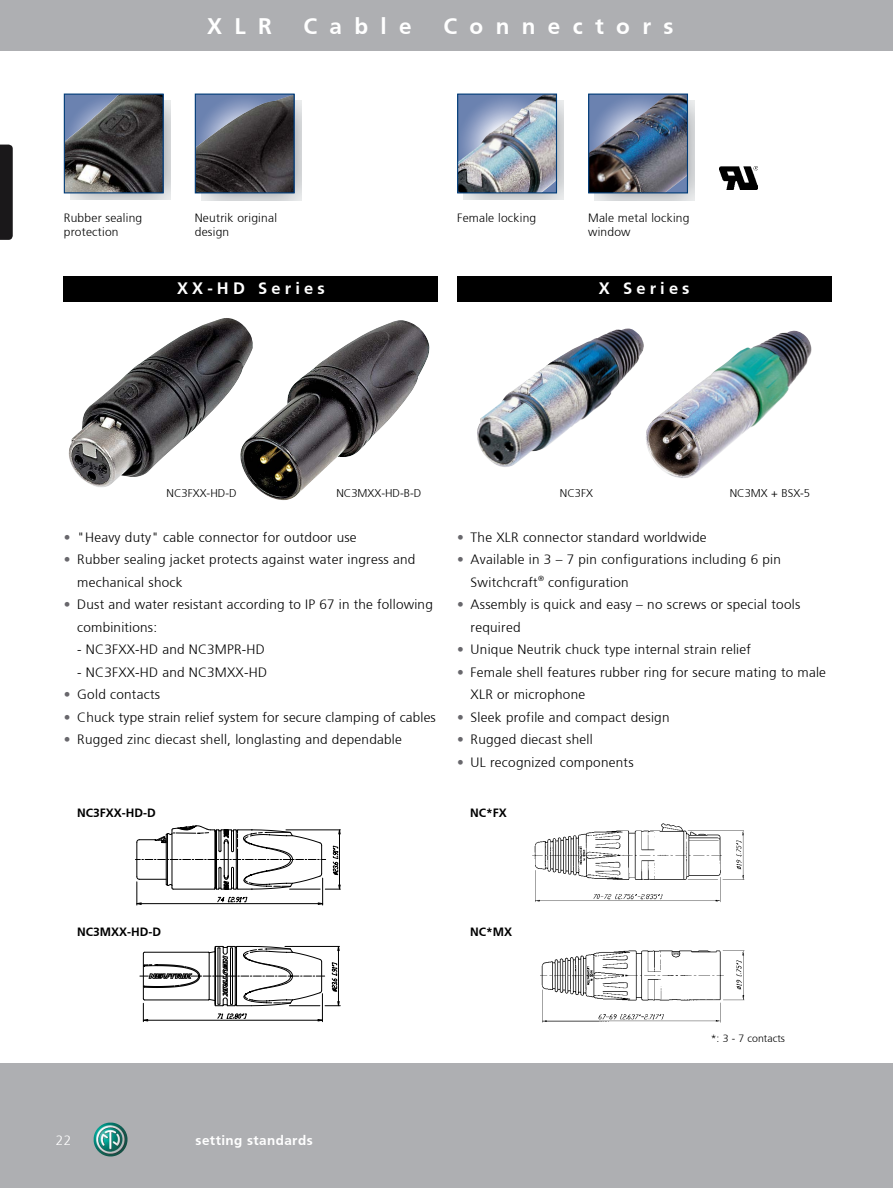
<style>
.page{position:relative;width:893px;height:1188px;background:#fff}
.page>*{position:absolute;margin:0;border:0;box-sizing:border-box;transform-origin:0 0}
.t1{font:700 22.5px "Frutiger";letter-spacing:.55em;color:#fff}
.t2{font:700 16.5px "Frutiger";letter-spacing:.25em;color:#fff}
.t3{font:300 13.5px/22.5px "Frutiger";letter-spacing:.02em;color:#000}
.t4{font:700 13.5px "Frutiger";letter-spacing:.03em;color:#fff}
.t5{font:300 13.5px "Frutiger";color:#fff}
.t6{font:300 12px/14.4px "Frutiger";letter-spacing:.02em;color:#000}
.t7{font:700 12px "Frutiger";color:#000}
.t8{font:300 11.25px "Frutiger";color:#000}
.t9{font:300 10.5px "Frutiger";color:#000}
.s1{color:#68676c}
</style>
<div class="page">
<div style="left:0;top:0;width:893px;height:51px;background:#aeafb2"></div>
<div style="left:0;top:1063px;width:893px;height:125px;background:#aeafb2"></div>
<img style="left:94px;top:1123px;width:33px;height:33px">
<svg style="left:0;top:145px;width:13px;height:95px"></svg>
<svg style="left:135px;top:825px;width:206px;height:81px"></svg>
<svg style="left:139px;top:945px;width:202px;height:77px"></svg>
<div style="left:64px;top:276px;width:374px;height:26px;background:#000"></div>
<img style="left:70px;top:100px;width:100px;height:100px">
<img style="left:66px;top:96px;width:96px;height:95px">
<div style="left:64px;top:94px;width:100px;height:99px;border:1px solid #003c78"></div>
<img style="left:201px;top:100px;width:100px;height:100px">
<svg style="left:197px;top:148px;width:96px;height:43px;background:#322e30"></svg>
<img style="left:197px;top:96px;width:96px;height:52px">
<div style="left:195px;top:94px;width:100px;height:99px;border:1px solid #003c78"></div>
<div style="left:457px;top:276px;width:374px;height:26px;background:#000"></div>
<img style="left:477px;top:328px;width:167px;height:139px">
<img style="left:646px;top:331px;width:166px;height:147px">
<img style="left:463px;top:100px;width:100px;height:100px">
<img style="left:459px;top:96px;width:96px;height:95px">
<div style="left:457px;top:94px;width:100px;height:99px;border:1px solid #003c78"></div>
<img style="left:595px;top:100px;width:99px;height:100px">
<img style="left:590px;top:96px;width:96px;height:95px">
<div style="left:588px;top:94px;width:100px;height:99px;border:1px solid #003c78"></div>
<img style="left:532px;top:823px;width:213px;height:79px">
<img style="left:540px;top:950px;width:205px;height:73px">
<img style="left:68px;top:318px;width:171px;height:169px">
<img style="left:239px;top:320px;width:191px;height:180px">
<img style="left:720px;top:167px;width:38px;height:23px">
<h1 class="t1" style="left:207px;top:13px;width:66px">XLR</h1>
<h1 class="t1" style="left:303px;top:13px;width:110px">Cable</h1>
<h1 class="t1" style="left:443px;top:13px;width:232px">Connectors</h1>
<p class="t6" style="left:64px;top:210px;width:80px">Rubber sealing protection</p>
<p class="t6" style="left:195px;top:210px;width:84px">Neutrik original design</p>
<p class="t2" style="left:177px;top:279px;width:149px">XX-HD Series</p>
<p class="t6" style="left:457px;top:210px;width:81px">Female locking</p>
<p class="t6" style="left:588px;top:210px;width:103px">Male metal locking window</p>
<p class="t2" style="left:599px;top:279px;width:92px">X Series</p>
<p class="t8" style="left:167px;top:487px;width:72px">NC3FXX-HD-D</p>
<p class="t8" style="left:336px;top:487px;width:87px">NC3MXX-HD-B-D</p>
<p class="t8" style="left:560px;top:487px;width:35px">NC3FX</p>
<p class="t8" style="left:730px;top:487px;width:82px">NC3MX + BSX-5</p>
<p class="t3" style="left:64px;top:526px;width:294px"><span class="s1">•</span> "Heavy duty" cable connector for outdoor use</p>
<p class="t3" style="left:77px;top:548px;width:340px;text-indent:-14px"><span class="s1">•</span> Rubber sealing jacket protects against water ingress and mechanical shock</p>
<p class="t3" style="left:77px;top:593px;width:357px;text-indent:-14px"><span class="s1">•</span> Dust and water resistant according to IP 67 in the following combinitions:</p>
<p class="t3" style="left:77px;top:638px;width:189px">- NC3FXX-HD and NC3MPR-HD</p>
<p class="t3" style="left:77px;top:661px;width:191px">- NC3FXX-HD and NC3MXX-HD</p>
<p class="t3" style="left:64px;top:683px;width:98px"><span class="s1">•</span> Gold contacts</p>
<p class="t3" style="left:64px;top:706px;width:374px"><span class="s1">•</span> Chuck type strain relief system for secure clamping of cables</p>
<p class="t3" style="left:64px;top:728px;width:340px"><span class="s1">•</span> Rugged zinc diecast shell, longlasting and dependable</p>
<p class="t3" style="left:457px;top:526px;width:251px"><span class="s1">•</span> The XLR connector standard worldwide</p>
<p class="t3" style="left:471px;top:548px;width:312px;text-indent:-14px"><span class="s1">•</span> Available in 3 – 7 pin configurations including 6 pin<br>Switchcraft<sup>®</sup> configuration</p>
<p class="t3" style="left:471px;top:593px;width:331px;text-indent:-14px"><span class="s1">•</span> Assembly is quick and easy – no screws or special tools required</p>
<p class="t3" style="left:457px;top:638px;width:295px"><span class="s1">•</span> Unique Neutrik chuck type internal strain relief</p>
<p class="t3" style="left:471px;top:661px;width:357px;text-indent:-14px"><span class="s1">•</span> Female shell features rubber ring for secure mating to male<br>XLR or microphone</p>
<p class="t3" style="left:457px;top:706px;width:214px"><span class="s1">•</span> Sleek profile and compact design</p>
<p class="t3" style="left:457px;top:728px;width:137px"><span class="s1">•</span> Rugged diecast shell</p>
<p class="t3" style="left:457px;top:751px;width:178px"><span class="s1">•</span> UL recognized components</p>
<p class="t7" style="left:77px;top:806px;width:80px">NC3FXX-HD-D</p>
<p class="t7" style="left:470px;top:806px;width:38px">NC*FX</p>
<p class="t7" style="left:77px;top:925px;width:85px">NC3MXX-HD-D</p>
<p class="t5" style="left:56px;top:1132px;width:17px">22</p>
<p class="t4" style="left:196px;top:1132px;width:119px">setting standards</p>
<p class="t7" style="left:470px;top:925px;width:43px">NC*MX</p>
<p class="t9" style="left:711px;top:1032px;width:76px">*: 3 - 7 contacts</p>
</div>
